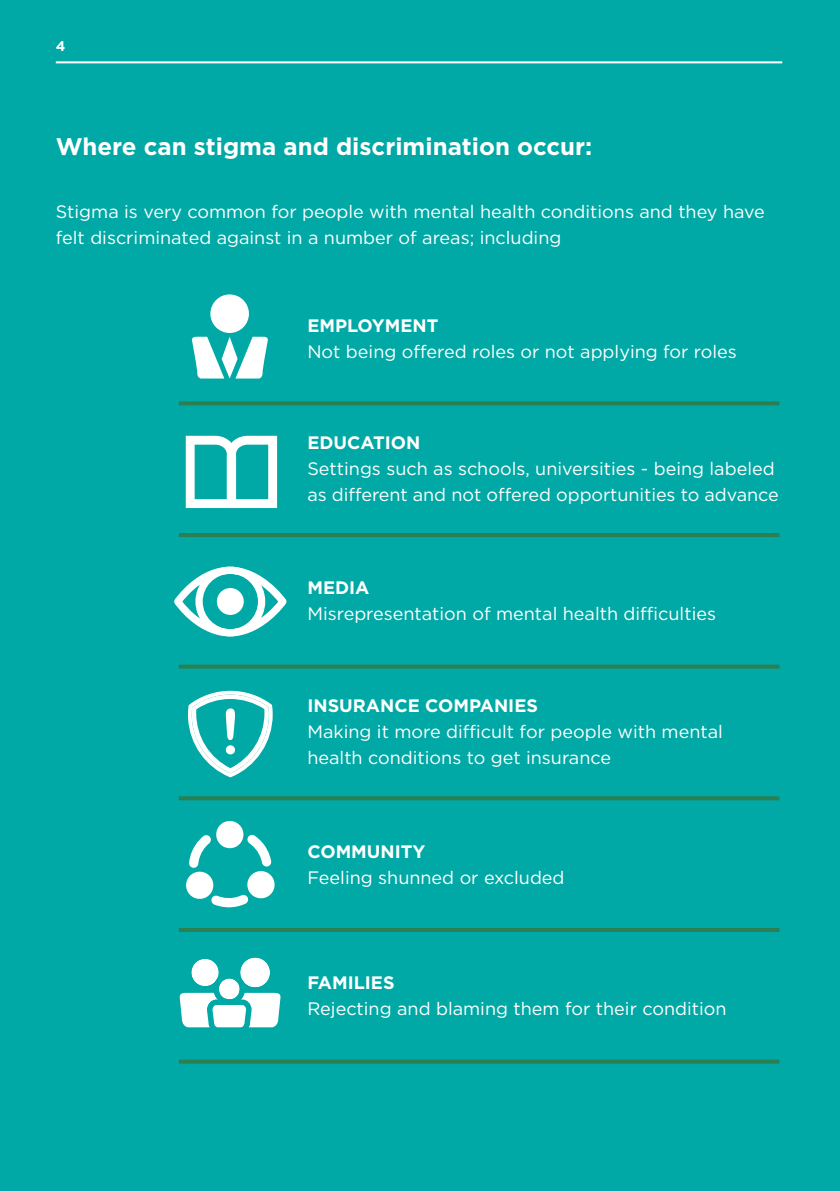
<style>
.page{position:relative;width:840px;height:1191px;background:#fff}
.page>*{position:absolute;margin:0;border:0;box-sizing:border-box;transform-origin:0 0}
.t1{font:700 24px "Gotham";color:#fff}
.t2{font:18px/26px "Gotham";color:#fff}
.t3{font:700 18px "Gotham";color:#fff}
.t4{font:700 14px "Gotham";color:#fff}
</style>
<div class="page">
<hr style="left:839px;top:0;width:1px;height:1191px;background:#f3f8eb">
<div style="left:0;top:0;width:839px;height:1191px;background:#00a9a5"></div>
<hr style="left:56px;top:61px;width:725px;height:2px;background:#fff">
<svg style="left:174px;top:566px;width:112px;height:70px"></svg>
<div style="left:217px;top:588px;width:27px;height:27px;background:#fff;border-radius:50%"></div>
<svg style="left:186px;top:436px;width:91px;height:72px"></svg>
<div style="left:210px;top:294px;width:39px;height:39px;background:#fff;border-radius:50%"></div>
<svg style="left:191px;top:337px;width:77px;height:41px"></svg>
<svg style="left:179px;top:957px;width:102px;height:71px"></svg>
<div style="left:216px;top:821px;width:27px;height:27px;background:#fff;border-radius:50%"></div>
<svg style="left:186px;top:834px;width:89px;height:73px"></svg>
<svg style="left:188px;top:691px;width:84px;height:86px"></svg>
<svg style="left:179px;top:401px;width:600px;height:4px;background:#268359"></svg>
<hr style="left:179px;top:533px;width:600px;height:4px;background:#2a8052">
<svg style="left:179px;top:664px;width:600px;height:4px;background:#23865f"></svg>
<svg style="left:179px;top:796px;width:600px;height:4px;background:#268358"></svg>
<svg style="left:179px;top:1059px;width:600px;height:4px;background:#23865e"></svg>
<hr style="left:179px;top:928px;width:600px;height:4px;background:#2a8052">
<p class="t4" style="left:56px;top:37px;width:11px">4</p>
<h1 class="t1" style="left:56px;top:131px;width:537px">WHERE CAN STIGMA AND DISCRIMINATION OCCUR:</h1>
<p class="t2" style="left:56px;top:198px;width:710px">Stigma is very common for people with mental health conditions and they have felt discriminated against in a number of areas; including</p>
<p class="t3" style="left:307px;top:313px;width:128px">EMPLOYMENT</p>
<p class="t2" style="left:307px;top:338px;width:431px">Not being offered roles or not applying for roles</p>
<p class="t3" style="left:307px;top:431px;width:114px">EDUCATION</p>
<p class="t2" style="left:307px;top:455px;width:472px">Settings such as schools, universities - being labeled as different and not offered opportunities to advance</p>
<p class="t3" style="left:307px;top:576px;width:64px">MEDIA</p>
<p class="t2" style="left:307px;top:600px;width:410px">Misrepresentation of mental health difficulties</p>
<p class="t3" style="left:307px;top:694px;width:229px">I NSURANCE COMPANIES</p>
<p class="t2" style="left:307px;top:718px;width:416px">Making it more difficult for people with mental health conditions to get insurance</p>
<p class="t3" style="left:307px;top:840px;width:119px">COMMUNITY</p>
<p class="t2" style="left:307px;top:864px;width:258px">Feeling shunned or excluded</p>
<p class="t3" style="left:307px;top:971px;width:86px">FAMILIES</p>
<p class="t2" style="left:307px;top:995px;width:420px">Rejecting and blaming them for their condition</p>
</div>
